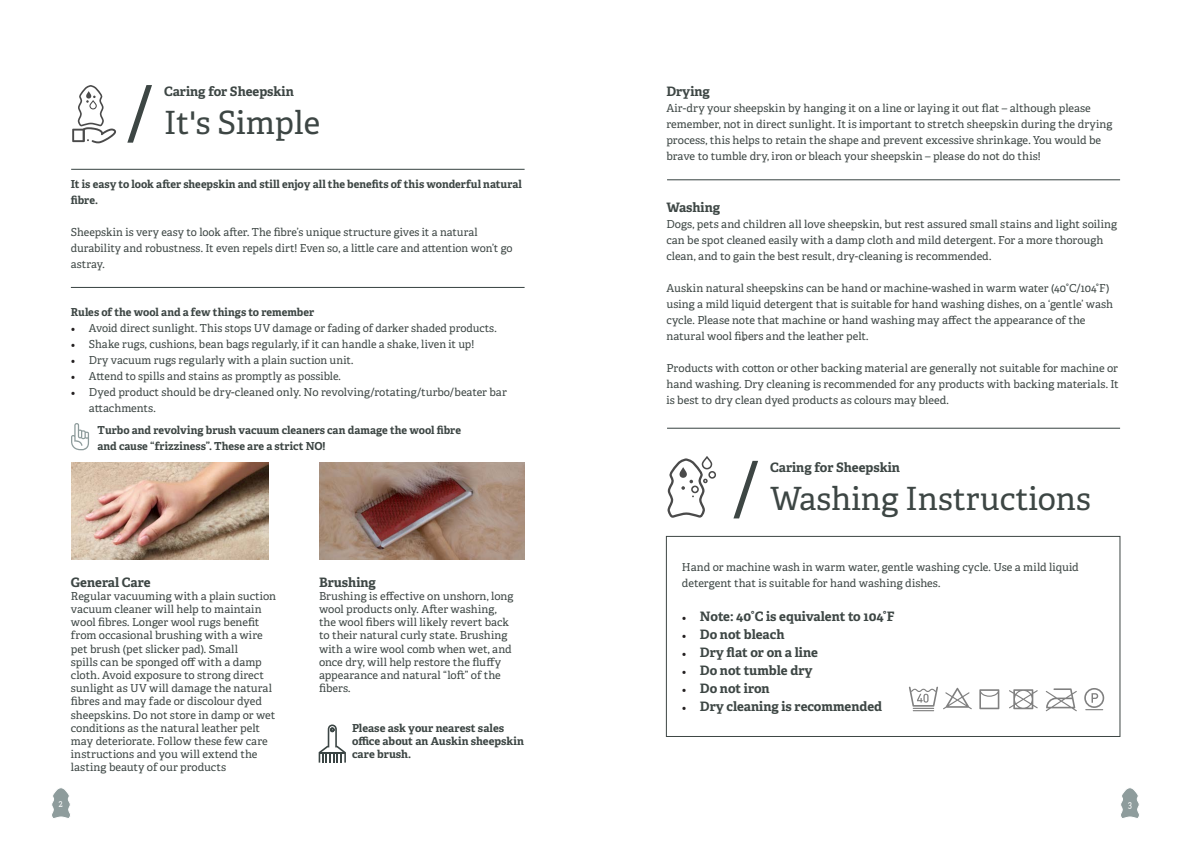
<style>
.page{position:relative;width:1191px;height:842px;background:#fff}
.page>*{position:absolute;margin:0;border:0;box-sizing:border-box;transform-origin:0 0}
.t1{font:32px "Adelle";color:#3d4644}
.t2{font:700 13px "Adelle";color:#3d4644}
.t3{font:11px/13.2px "Adelle";color:#3d4644}
.t4{font:700 11px/16px "Adelle";color:#3d4644}
.t5{font:10px "Adelle";color:#fff;scale:.8 1}
.s1{font-size:68px}
.s2{font-family:"Minion Pro";font-size:12px;color:#231f20}
.s3{font-family:"Minion Pro";font-weight:400;font-size:12px;color:#231f20}
</style>
<div class="page">
<svg style="left:1121px;top:788px;width:18px;height:30px"></svg>
<svg style="left:52px;top:788px;width:18px;height:30px"></svg>
<div style="left:666px;top:536px;width:454px;height:201px;background:#fff;border:1px solid #3d4644"></div>
<hr style="left:71px;top:169px;width:453px;height:1px;background:#364140">
<hr style="left:71px;top:287px;width:453px;height:1px;background:#364140">
<hr style="left:667px;top:180px;width:453px;height:1px;background:#364140">
<hr style="left:667px;top:428px;width:453px;height:1px;background:#364140">
<img style="left:319px;top:462px;width:205px;height:98px">
<svg style="left:319px;top:724px;width:27px;height:39px"></svg>
<img style="left:71px;top:462px;width:197px;height:98px">
<svg style="left:667px;top:456px;width:49px;height:62px"></svg>
<svg style="left:72px;top:85px;width:44px;height:58px"></svg>
<svg style="left:1084px;top:688px;width:20px;height:22px"></svg>
<svg style="left:979px;top:689px;width:20px;height:20px"></svg>
<svg style="left:741px;top:337px;width:4px;height:4px"></svg>
<svg style="left:909px;top:687px;width:62px;height:24px"></svg>
<svg style="left:1045px;top:688px;width:31px;height:23px"></svg>
<svg style="left:1009px;top:689px;width:28px;height:20px"></svg>
<svg style="left:71px;top:423px;width:18px;height:27px"></svg>
<h1 class="t1" style="left:127px;top:103px;width:195px"><span class="s1">/</span> It's Simple</h1>
<p class="t2" style="left:164px;top:83px;width:131px">Caring for Sheepskin</p>
<p class="t4" style="left:71px;top:176px;width:453px">It is easy to look after sheepskin and still enjoy all the benefits of this wonderful natural fibre.</p>
<p class="t3" style="left:71px;top:224px;width:443px;line-height:16px">Sheepskin is very easy to look after. The fibre’s unique structure gives it a natural durability and robustness. It even repels dirt! Even so, a little care and attention won’t go astray.</p>
<p class="t4" style="left:71px;top:304px;width:245px">Rules of the wool and a few things to remember</p>
<p class="t3" style="left:71px;top:322px;width:427px"><span class="s2">•</span> Avoid direct sunlight. This stops UV damage or fading of darker shaded products.</p>
<p class="t3" style="left:71px;top:338px;width:405px"><span class="s2">•</span> Shake rugs, cushions, bean bags regularly, if it can handle a shake, liven it up!</p>
<p class="t3" style="left:71px;top:354px;width:284px"><span class="s2">•</span> Dry vacuum rugs regularly with a plain suction unit.</p>
<p class="t3" style="left:71px;top:370px;width:271px"><span class="s2">•</span> Attend to spills and stains as promptly as possible.</p>
<p class="t3" style="left:89px;top:384px;width:419px;line-height:16px;text-indent:-18px"><span class="s2">•</span> Dyed product should be dry-cleaned only. No revolving/rotating/turbo/beater bar attachments.</p>
<p class="t4" style="left:97px;top:422px;width:365px">Turbo and revolving brush vacuum cleaners can damage the wool fibre and cause “frizziness”. These are a strict NO!</p>
<p class="t2" style="left:71px;top:574px;width:81px">General Care</p>
<p class="t3" style="left:71px;top:589px;width:207px">Regular vacuuming with a plain suction vacuum cleaner will help to maintain wool fibres. Longer wool rugs benefit from occasional brushing with a wire pet brush (pet slicker pad). Small<br>spills can be sponged off with a damp cloth. Avoid exposure to strong direct sunlight as UV will damage the natural fibres and may fade or discolour dyed sheepskins. Do not store in damp or wet conditions as the natural leather pelt may deteriorate. Follow these few care instructions and you will extend the lasting beauty of our products</p>
<p class="t2" style="left:319px;top:574px;width:59px">Brushing</p>
<p class="t3" style="left:319px;top:589px;width:196px">Brushing is effective on unshorn, long wool products only. After washing, the wool fibers will likely revert back to their natural curly state. Brushing with a wire wool comb when wet, and once dry, will help restore the fluffy appearance and natural “loft” of the fibers.</p>
<p class="t4" style="left:352px;top:721px;width:174px;line-height:13.2px">Please ask your nearest sales office about an Auskin sheepskin care brush.</p>
<p class="t2" style="left:666px;top:83px;width:45px">Drying</p>
<p class="t3" style="left:666px;top:101px;width:447px;line-height:16px">Air-dry your sheepskin by hanging it on a line or laying it out flat – although please remember, not in direct sunlight. It is important to stretch sheepskin during the drying process, this helps to retain the shape and prevent excessive shrinkage. You would be brave to tumble dry, iron or bleach your sheepskin – please do not do this!</p>
<p class="t2" style="left:666px;top:199px;width:55px">Washing</p>
<p class="t3" style="left:666px;top:217px;width:452px;line-height:16px">Dogs, pets and children all love sheepskin, but rest assured small stains and light soiling can be spot cleaned easily with a damp cloth and mild detergent. For a more thorough clean, and to gain the best result, dry-cleaning is recommended.</p>
<p class="t3" style="left:666px;top:281px;width:448px;line-height:16px">Auskin natural sheepskins can be hand or machine-washed in warm water (40°C/104°F) using a mild liquid detergent that is suitable for hand washing dishes, on a ‘gentle’ wash cycle. Please note that machine or hand washing may affect the appearance of the natural wool fibers and the leather pelt.</p>
<p class="t3" style="left:666px;top:361px;width:454px;line-height:16px;text-align:justify">Products with cotton or other backing material are generally not suitable for machine or hand washing. Dry cleaning is recommended for any products with backing materials. It is best to dry clean dyed products as colours may bleed.</p>
<h1 class="t1" style="left:733px;top:479px;width:359px"><span class="s1">/</span> Washing Instructions</h1>
<p class="t2" style="left:770px;top:459px;width:131px">Caring for Sheepskin</p>
<p class="t3" style="left:682px;top:559px;width:398px;line-height:16px">Hand or machine wash in warm water, gentle washing cycle. Use a mild liquid detergent that is suitable for hand washing dishes.</p>
<p class="t2" style="left:682px;top:608px;width:214px"><span class="s3">•</span> Note: 40°C is equivalent to 104°F</p>
<p class="t2" style="left:682px;top:626px;width:104px"><span class="s3">•</span> Do not bleach</p>
<p class="t2" style="left:682px;top:644px;width:137px"><span class="s3">•</span> Dry flat or on a line</p>
<p class="t2" style="left:682px;top:662px;width:132px"><span class="s3">•</span> Do not tumble dry</p>
<p class="t2" style="left:682px;top:680px;width:89px"><span class="s3">•</span> Do not iron</p>
<p class="t2" style="left:682px;top:698px;width:202px"><span class="s3">•</span> Dry cleaning is recommended</p>
<p class="t5" style="left:59px;top:797px;width:6px">2</p>
<p class="t5" style="left:1128px;top:798px;width:6px">3</p>
</div>
